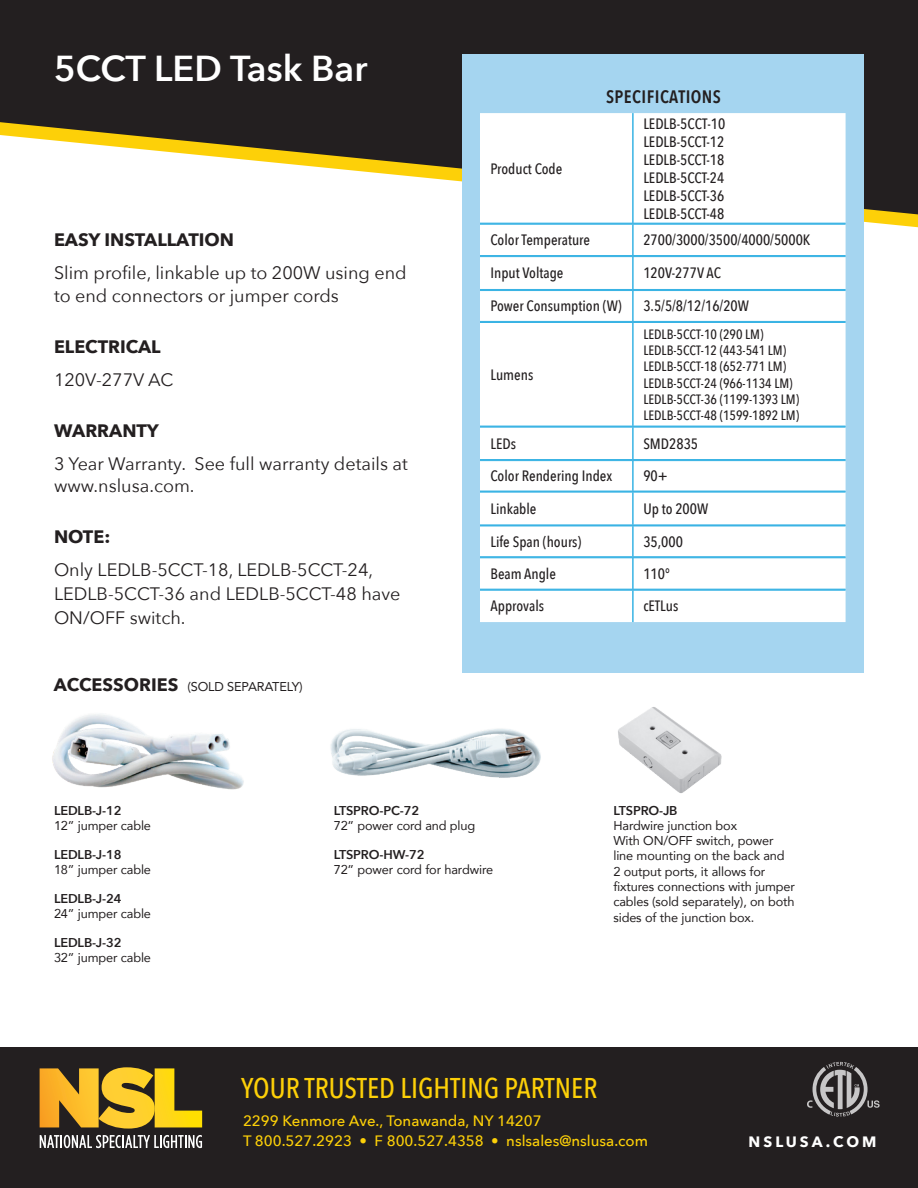
<style>
.page{position:relative;width:918px;height:1188px;background:#fff}
.page>*{position:absolute;margin:0;border:0;box-sizing:border-box;transform-origin:0 0}
.t1{font:600 36px "Avenir Next";color:#fff}
.t2{font:500 28.5px "Avenir Next Condensed";color:#fdd008}
.t3{font:18px/22.5px "Avenir Next";color:#231f20}
.t4{font:700 18px "Avenir Next";color:#231f20}
.t5{font:600 18px "Avenir Next Condensed";letter-spacing:.025em;color:#231f20}
.t6{font:500 15px/18px "Avenir Next Condensed";color:#231f20;text-align:justify}
.t7{font:500 15px/19.5px "Avenir Next";color:#fdd008}
.t8{font:700 15px "Avenir Next";letter-spacing:.2em;color:#fff}
.t9{font:500 13.5px/16.2px "Avenir Next Condensed";color:#231f20}
.t10{font:12.75px/15.3px "Avenir";letter-spacing:-.01em;color:#231f20}
.t11{font:600 12.75px "Avenir Next";letter-spacing:-.01em;color:#231f20}
.s1{font-family:"Avenir Next";font-weight:700;font-size:18px}
</style>
<div class="page">
<svg style="left:0;top:0;width:918px;height:214px;fill:#231f20"></svg>
<div style="left:462px;top:55px;width:402px;height:618px;background:#a5d5f0"></div>
<div style="left:480px;top:113px;width:366px;height:509px;background:#fff"></div>
<hr style="left:632px;top:113px;width:2px;height:110px;background:#38b3e4">
<hr style="left:480px;top:223px;width:153px;height:1px;background:#38b3e4">
<hr style="left:480px;top:224px;width:153px;height:1px;background:#38b3e4">
<hr style="left:480px;top:255px;width:153px;height:1px;background:#38b3e4">
<hr style="left:480px;top:256px;width:153px;height:1px;background:#38b3e4">
<hr style="left:480px;top:289px;width:153px;height:1px;background:#38b3e4">
<hr style="left:480px;top:290px;width:153px;height:1px;background:#38b3e4">
<hr style="left:480px;top:321px;width:153px;height:1px;background:#38b3e4">
<hr style="left:480px;top:322px;width:153px;height:1px;background:#38b3e4">
<hr style="left:480px;top:426px;width:153px;height:1px;background:#38b3e4">
<hr style="left:480px;top:427px;width:153px;height:1px;background:#38b3e4">
<hr style="left:480px;top:459px;width:153px;height:1px;background:#38b3e4">
<hr style="left:480px;top:460px;width:153px;height:1px;background:#38b3e4">
<hr style="left:480px;top:491px;width:153px;height:1px;background:#38b3e4">
<hr style="left:480px;top:492px;width:153px;height:1px;background:#38b3e4">
<hr style="left:480px;top:525px;width:153px;height:1px;background:#38b3e4">
<hr style="left:480px;top:526px;width:153px;height:1px;background:#38b3e4">
<hr style="left:480px;top:556px;width:153px;height:1px;background:#38b3e4">
<hr style="left:480px;top:557px;width:153px;height:1px;background:#38b3e4">
<hr style="left:480px;top:558px;width:153px;height:1px;background:#38b3e4">
<hr style="left:632px;top:224px;width:2px;height:31px;background:#38b3e4">
<hr style="left:632px;top:257px;width:2px;height:32px;background:#38b3e4">
<hr style="left:632px;top:291px;width:2px;height:30px;background:#38b3e4">
<hr style="left:632px;top:323px;width:2px;height:103px;background:#38b3e4">
<hr style="left:632px;top:427px;width:2px;height:32px;background:#38b3e4">
<hr style="left:632px;top:461px;width:2px;height:30px;background:#38b3e4">
<hr style="left:632px;top:492px;width:2px;height:33px;background:#38b3e4">
<hr style="left:632px;top:526px;width:2px;height:31px;background:#38b3e4">
<hr style="left:632px;top:558px;width:2px;height:31px;background:#38b3e4">
<hr style="left:633px;top:223px;width:213px;height:1px;background:#38b3e4">
<hr style="left:633px;top:224px;width:213px;height:1px;background:#38b3e4">
<hr style="left:633px;top:255px;width:213px;height:1px;background:#38b3e4">
<hr style="left:633px;top:256px;width:213px;height:1px;background:#38b3e4">
<hr style="left:633px;top:289px;width:213px;height:1px;background:#38b3e4">
<hr style="left:633px;top:290px;width:213px;height:1px;background:#38b3e4">
<hr style="left:633px;top:321px;width:213px;height:1px;background:#38b3e4">
<hr style="left:633px;top:322px;width:213px;height:1px;background:#38b3e4">
<hr style="left:633px;top:426px;width:213px;height:1px;background:#38b3e4">
<hr style="left:633px;top:427px;width:213px;height:1px;background:#38b3e4">
<hr style="left:633px;top:459px;width:213px;height:1px;background:#38b3e4">
<hr style="left:633px;top:460px;width:213px;height:1px;background:#38b3e4">
<hr style="left:633px;top:491px;width:213px;height:1px;background:#38b3e4">
<hr style="left:633px;top:492px;width:213px;height:1px;background:#38b3e4">
<hr style="left:633px;top:525px;width:213px;height:1px;background:#38b3e4">
<hr style="left:633px;top:526px;width:213px;height:1px;background:#38b3e4">
<hr style="left:633px;top:556px;width:213px;height:1px;background:#38b3e4">
<hr style="left:633px;top:557px;width:213px;height:1px;background:#38b3e4">
<hr style="left:633px;top:558px;width:213px;height:1px;background:#38b3e4">
<hr style="left:480px;top:589px;width:153px;height:1px;background:#38b3e4">
<hr style="left:480px;top:590px;width:153px;height:1px;background:#38b3e4">
<hr style="left:632px;top:590px;width:2px;height:32px;background:#38b3e4">
<hr style="left:633px;top:589px;width:213px;height:1px;background:#38b3e4">
<hr style="left:633px;top:590px;width:213px;height:1px;background:#38b3e4">
<img style="left:618px;top:707px;width:104px;height:86px">
<div style="left:0;top:1048px;width:918px;height:140px;background:#231f20"></div>
<svg style="left:807px;top:1062px;width:72px;height:55px"></svg>
<svg style="left:40px;top:1135px;width:162px;height:13px"></svg>
<svg style="left:40px;top:1067px;width:162px;height:62px"></svg>
<img style="left:330px;top:728px;width:211px;height:50px">
<img style="left:52px;top:714px;width:192px;height:76px">
<h1 class="t1" style="left:54px;top:38px;width:315px">5CCT LED Task Bar</h1>
<h3 class="t4" style="left:54px;top:224px;width:182px">EASY INSTALLATION</h3>
<h3 class="t3" style="left:54px;top:261px;width:354px">Slim profile, linkable up to 200W using end to end connectors or jumper cords</h3>
<h3 class="t4" style="left:54px;top:331px;width:108px">ELECTRICAL</h3>
<h3 class="t3" style="left:54px;top:367px;width:121px">120V-277V AC</h3>
<h3 class="t4" style="left:54px;top:415px;width:106px">WARRANTY</h3>
<h3 class="t3" style="left:54px;top:451px;width:355px">3 Year Warranty. See full warranty details at www.nslusa.com.</h3>
<h3 class="t4" style="left:54px;top:521px;width:58px">NOTE:</h3>
<h3 class="t3" style="left:54px;top:557px;width:348px;line-height:24px">Only LEDLB-5CCT-18, LEDLB-5CCT-24,<br>LEDLB-5CCT-36 and LEDLB-5CCT-48 have<br>ON/OFF switch.</h3>
<p class="t10" style="left:54px;top:678px;width:250px"><span class="s1">ACCESSORIES</span> (SOLD SEPARATELY)</p>
<h3 class="t5" style="left:606px;top:81px;width:116px">SPECIFICATIONS</h3>
<p class="t6" style="left:490px;top:159px;width:73px">Product Code</p>
<p class="t6" style="left:643px;top:114px;width:83px">LEDLB-5CCT-10</p>
<p class="t6" style="left:643px;top:132px;width:83px">LEDLB-5CCT-12<br>LEDLB-5CCT-18<br>LEDLB-5CCT-24<br>LEDLB-5CCT-36<br>LEDLB-5CCT-48</p>
<p class="t6" style="left:490px;top:231px;width:101px">Color Temperature</p>
<p class="t6" style="left:643px;top:231px;width:169px">2700/3000/3500/4000/5000K</p>
<p class="t6" style="left:490px;top:264px;width:74px">Input Voltage</p>
<p class="t6" style="left:643px;top:264px;width:79px">120V-277V AC</p>
<p class="t6" style="left:490px;top:297px;width:133px">Power Consumption (W)</p>
<p class="t6" style="left:643px;top:297px;width:107px">3.5/5/8/12/16/20W</p>
<p class="t6" style="left:490px;top:365px;width:44px">Lumens</p>
<p class="t9" style="left:643px;top:326px;width:157px">LEDLB-5CCT-10 (290 LM)<br>LEDLB-5CCT-12 (443-541 LM)<br>LEDLB-5CCT-18 (652-771 LM)<br>LEDLB-5CCT-24 (966-1134 LM)<br>LEDLB-5CCT-36 (1199-1393 LM)<br>LEDLB-5CCT-48 (1599-1892 LM)</p>
<p class="t6" style="left:490px;top:434px;width:27px">LEDs</p>
<p class="t6" style="left:643px;top:434px;width:56px">SMD2835</p>
<p class="t6" style="left:490px;top:467px;width:123px">Color Rendering Index</p>
<p class="t6" style="left:643px;top:467px;width:26px">90+</p>
<p class="t6" style="left:490px;top:499px;width:48px">Linkable</p>
<p class="t6" style="left:643px;top:499px;width:66px">Up to 200W</p>
<p class="t6" style="left:490px;top:532px;width:92px">Life Span (hours)</p>
<p class="t6" style="left:643px;top:532px;width:41px">35,000</p>
<p class="t6" style="left:490px;top:564px;width:67px">Beam Angle</p>
<p class="t6" style="left:643px;top:564px;width:28px">110°</p>
<p class="t6" style="left:490px;top:597px;width:55px">Approvals</p>
<p class="t6" style="left:643px;top:597px;width:36px">cETLus</p>
<p class="t11" style="left:54px;top:799px;width:69px">LEDLB-J-12</p>
<p class="t10" style="left:54px;top:817px;width:99px">12” jumper cable</p>
<p class="t11" style="left:54px;top:843px;width:69px">LEDLB-J-18</p>
<p class="t10" style="left:54px;top:861px;width:99px">18” jumper cable</p>
<p class="t11" style="left:54px;top:887px;width:69px">LEDLB-J-24</p>
<p class="t10" style="left:54px;top:906px;width:99px">24” jumper cable</p>
<p class="t11" style="left:54px;top:931px;width:69px">LEDLB-J-32</p>
<p class="t10" style="left:54px;top:950px;width:99px">32” jumper cable</p>
<p class="t11" style="left:334px;top:799px;width:87px">LTSPRO-PC-72</p>
<p class="t10" style="left:334px;top:817px;width:143px">72” power cord and plug</p>
<p class="t11" style="left:334px;top:843px;width:92px">LTSPRO-HW-72</p>
<p class="t10" style="left:334px;top:862px;width:161px">72” power cord for hardwire</p>
<p class="t11" style="left:613px;top:799px;width:66px">LTSPRO-JB</p>
<p class="t10" style="left:613px;top:817px;width:183px">Hardwire junction box<br>With ON/OFF switch, power line mounting on the back and<br>2 output ports, it allows for fixtures connections with jumper cables (sold separately), on both sides of the junction box.</p>
<h2 class="t2" style="left:241px;top:1070px;width:358px">YOUR TRUSTED LIGHTING PARTNER</h2>
<p class="t7" style="left:243px;top:1111px;width:407px">2299 Kenmore Ave., Tonawanda, NY 14207<br>T 800.527.2923 • F 800.527.4358 • nslsales@nslusa.com</p>
<p class="t8" style="left:749px;top:1129px;width:129px">NSLUSA.COM</p>
</div>
